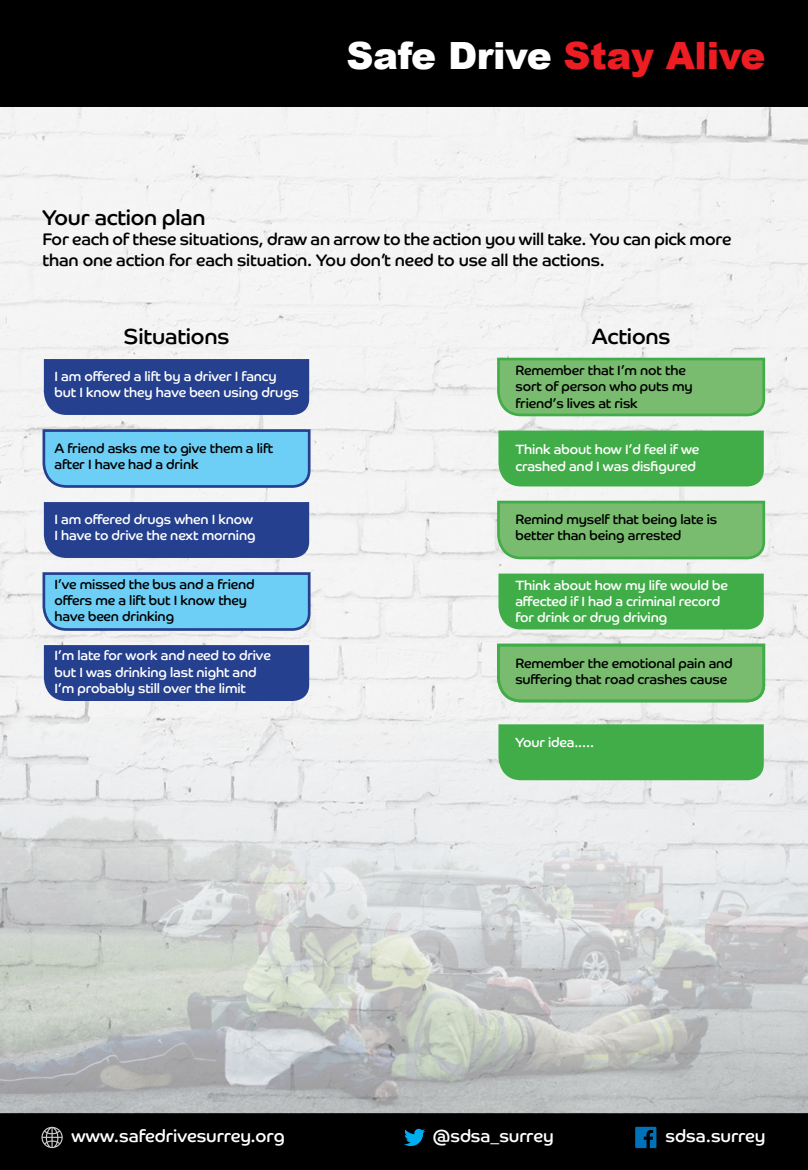
<style>
.page{position:relative;width:808px;height:1170px;background:#fff}
.page>*{position:absolute;margin:0;border:0;box-sizing:border-box;transform-origin:0 0}
.t1{font:900 37.5px "Arial";letter-spacing:-.01em;color:#fff}
.t2{font:21.9px "Co Headline";letter-spacing:-.01em;color:#000}
.t3{font:21.6px "Co Headline";letter-spacing:-.01em;color:#000}
.t4{font:17.55px "Co Headline";color:#fff}
.t5{font:16.8px/20.2px "Co Headline";letter-spacing:-.01em;color:#000}
.t6{font:13.5px/16.2px "Co Headline";letter-spacing:-.01em;color:#fff}
.t7{font:13.5px/16.2px "Co Headline";letter-spacing:-.01em;color:#000}
.s1{color:#ed1d24}
</style>
<div class="page">
<div style="left:0;top:106px;width:808px;height:612px;background:#f4f4f4"></div>
<div style="left:0;top:1113px;width:808px;height:56px;background:#000001"></div>
<svg style="left:635px;top:1126px;width:21px;height:21px"></svg>
<svg style="left:404px;top:1128px;width:21px;height:17px"></svg>
<div style="left:0;top:0;width:808px;height:106px;background:#000"></div>
<svg style="left:41px;top:1126px;width:22px;height:21px"></svg>
<img style="left:0;top:718px;width:808px;height:395px">
<div style="left:44px;top:359px;width:265px;height:56px;background:#25408f"></div>
<div style="left:44px;top:502px;width:265px;height:56px;background:#25408f"></div>
<div style="left:44px;top:645px;width:265px;height:56px;background:#25408f"></div>
<div style="left:498px;top:430px;width:266px;height:56px;background:#41ad49"></div>
<div style="left:498px;top:573px;width:266px;height:56px;background:#41ad49"></div>
<div style="left:498px;top:724px;width:266px;height:56px;background:#41ad49"></div>
<svg style="left:41px;top:428px;width:271px;height:61px;background:#6dc2ea"></svg>
<svg style="left:41px;top:571px;width:271px;height:61px;background:#6dc2eb"></svg>
<svg style="left:496px;top:356px;width:270px;height:61px;background:#7abd72"></svg>
<svg style="left:496px;top:499px;width:270px;height:61px;background:#7abd72"></svg>
<svg style="left:496px;top:642px;width:270px;height:61px;background:#78bc70"></svg>
<h1 class="t1" style="left:346px;top:29px;width:421px">Safe Drive <span class="s1">Stay Alive</span></h1>
<h3 class="t3" style="left:43px;top:204px;width:165px">Your action plan</h3>
<p class="t5" style="left:43px;top:229px;width:690px">For each of these situations, draw an arrow to the action you will take. You can pick more than one action for each situation. You don’t need to use all the actions.</p>
<h2 class="t2" style="left:124px;top:323px;width:107px">Situations</h2>
<h2 class="t2" style="left:592px;top:323px;width:80px">Actions</h2>
<p class="t7" style="left:515px;top:362px;width:179px">Remember that I’m not the sort of person who puts my friend’s lives at risk</p>
<p class="t6" style="left:515px;top:441px;width:185px">Think about how I’d feel if we crashed and I was disfigured</p>
<p class="t6" style="left:55px;top:368px;width:246px">I am offered a lift by a driver I fancy but I know they have been using drugs</p>
<p class="t7" style="left:55px;top:439px;width:220px">A friend asks me to give them a lift after I have had a drink</p>
<p class="t6" style="left:55px;top:511px;width:202px">I am offered drugs when I know<br>I have to drive the next morning</p>
<p class="t7" style="left:55px;top:576px;width:202px">I’ve missed the bus and a friend offers me a lift but I know they have been drinking</p>
<p class="t6" style="left:55px;top:647px;width:218px">I’m late for work and need to drive but I was drinking last night and<br>I’m probably still over the limit</p>
<p class="t7" style="left:515px;top:511px;width:203px">Remind myself that being late is better than being arrested</p>
<p class="t6" style="left:515px;top:577px;width:214px">Think about how my life would be affected if I had a criminal record for drink or drug driving</p>
<p class="t7" style="left:515px;top:655px;width:219px">Remember the emotional pain and suffering that road crashes cause</p>
<p class="t6" style="left:515px;top:734px;width:80px">Your idea.....</p>
<p class="t4" style="left:71px;top:1125px;width:215px">www.safedrivesurrey.org</p>
<p class="t4" style="left:433px;top:1125px;width:122px">@sdsa_surrey</p>
<p class="t4" style="left:665px;top:1125px;width:101px">sdsa.surrey</p>
</div>
